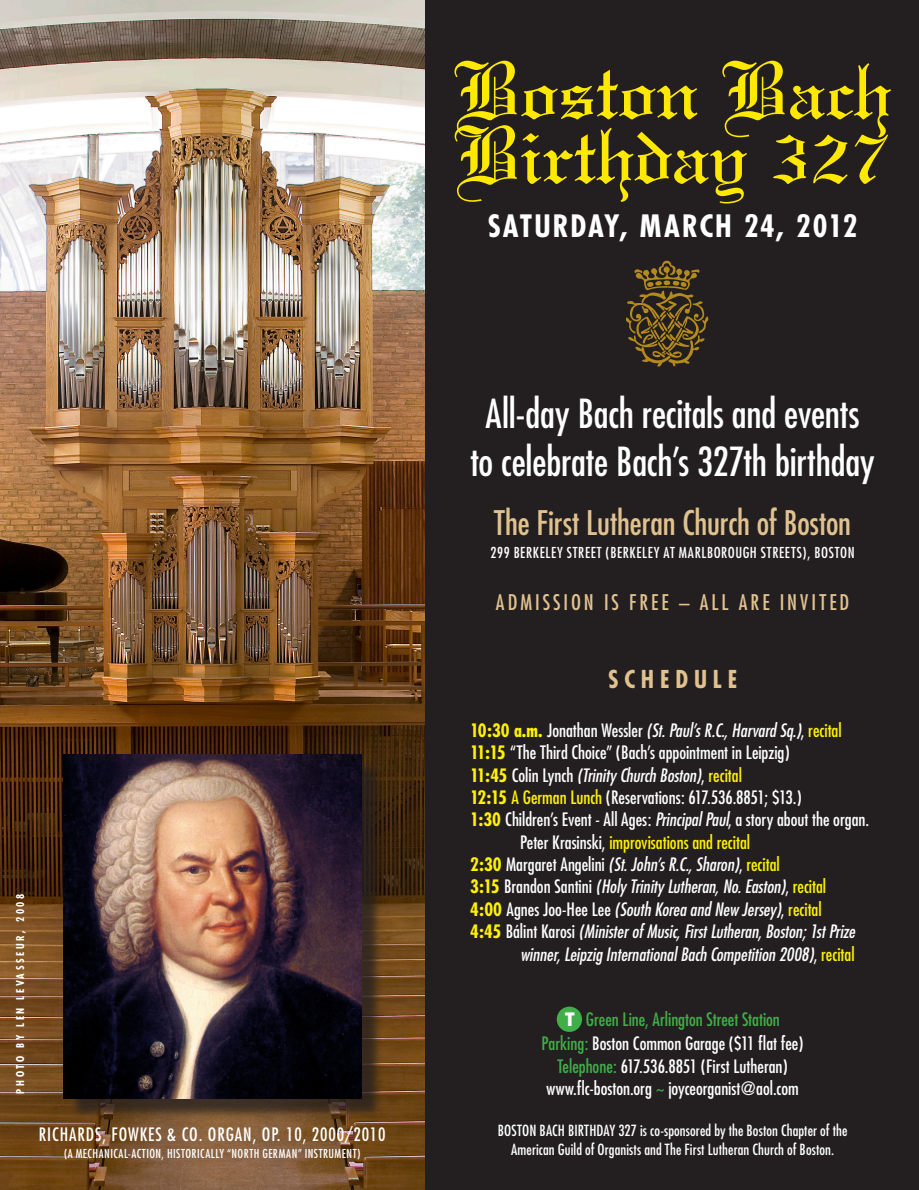
<style>
.page{position:relative;width:919px;height:1190px;background:#fff}
.page>*{position:absolute;margin:0;border:0;box-sizing:border-box;transform-origin:0 0}
.t1{font:87px "Linotext Std";letter-spacing:-.015em;color:#ffe901}
.t2{font:condensed 39px "Futura";letter-spacing:-.005em;color:#fff}
.t3{font:condensed 33px "Futura";letter-spacing:-.005em;color:#e1c28f}
.t4{font:700 condensed 30px "Futura";letter-spacing:.06em;color:#fff}
.t5{font:700 condensed 24px "Futura";letter-spacing:.24em;color:#e1c28f}
.t6{font:condensed 21px "Futura";letter-spacing:.145em;color:#e1c28f}
.t7{font:italic condensed 18px/22.4px "Futura";color:#fff;text-align:right}
.t8{font:condensed 18px/22.4px "Futura";color:#fff}
.t9{font:condensed 18px "Futura";letter-spacing:.05em;color:#fff}
.t10{font:condensed 18px "Futura";color:#40ae49}
.t11{font:condensed 15px "Futura";letter-spacing:.005em;color:#fff}
.t12{font:condensed 14.7px "Futura";letter-spacing:.045em;color:#fff}
.t13{font:condensed 12px "Futura";letter-spacing:.04em;color:#fff}
.t14{font:700 condensed 10.5px "Futura";letter-spacing:.25em;color:#fff}
.s1{font-weight:700;font-style:normal;color:#fff101}
.s2{font-style:normal}
.s3{font-style:normal;color:#fff101}
.s4{font-weight:700;color:#fff101}
.s5{color:#fff101}
.s6{font-style:italic}
.s7{font-weight:700;font-stretch:normal;color:#fff}
.s8{color:#40ae49}
</style>
<div class="page">
<div style="left:424px;top:0;width:494px;height:1190px;background:#231f20"></div>
<img style="left:0;top:0;width:424px;height:1190px">
<div style="left:556px;top:1006px;width:26px;height:26px;background:#40ae49;border-radius:50%"></div>
<svg style="left:625px;top:261px;width:83px;height:106px;background:#4e3e1e"></svg>
<div style="left:68px;top:760px;width:315px;height:359px;background:#231f20;opacity:.75"></div>
<img style="left:63px;top:754px;width:298px;height:344px">
<p class="t14" style="left:14px;top:1093px;width:201px;rotate:-90deg">PHOTO BY LEN LEVASSEUR, 2008</p>
<p class="t9" style="left:39px;top:1123px;width:348px">RICHARDS, FOWKES &amp; CO. ORGAN, OP. 10, 2000/2010</p>
<p class="t13" style="left:64px;top:1146px;width:298px">(A MECHANICAL-ACTION, HISTORICALLY “NORTH GERMAN” INSTRUMENT)</p>
<p class="t1" style="left:453px;top:39px;width:440px">Boston Bach</p>
<p class="t1" style="left:453px;top:104px;width:440px">Birthday 327</p>
<p class="t4" style="left:488px;top:207px;width:371px">SATURDAY, MARCH 24, 2012</p>
<p class="t2" style="left:485px;top:390px;width:375px">All-day Bach recitals and events</p>
<p class="t2" style="left:470px;top:438px;width:406px">to celebrate Bach’s 327th birthday</p>
<p class="t3" style="left:494px;top:503px;width:358px">The First Lutheran Church of Boston</p>
<p class="t12" style="left:490px;top:544px;width:365px">299 BERKELEY STREET (BERKELEY AT MARLBOROUGH STREETS), BOSTON</p>
<p class="t6" style="left:496px;top:590px;width:355px">ADMISSION IS FREE – ALL ARE INVITED</p>
<p class="t5" style="left:608px;top:664px;width:130px">SCHEDULE</p>
<p class="t7" style="left:470px;top:719px;width:373px"><span class="s1">10:30 a.m.</span> <span class="s2">Jonathan Wessler</span> (St. Paul’s R.C., Harvard Sq.)<span class="s2">,</span> <span class="s3">recital</span></p>
<p class="t8" style="left:470px;top:741px;width:321px"><span class="s4">11:15</span> “The Third Choice” (Bach’s appointment in Leipzig)</p>
<p class="t7" style="left:470px;top:763px;width:273px"><span class="s1">11:45</span> <span class="s2">Colin Lynch</span> (Trinity Church Boston)<span class="s2">,</span> <span class="s3">recital</span></p>
<p class="t8" style="left:470px;top:786px;width:333px"><span class="s4">12:15</span> <span class="s5">A German Lunch</span> (Reservations: 617.536.8851; $13.)</p>
<p class="t8" style="left:520px;top:808px;width:350px;text-indent:-50px"><span class="s4">1:30</span> Children’s Event - All Ages: <span class="s6">Principal Paul</span>, a story about the organ.<br>Peter Krasinski, <span class="s5">improvisations and recital</span></p>
<p class="t7" style="left:470px;top:853px;width:311px"><span class="s1">2:30</span> <span class="s2">Margaret Angelini</span> (St. John’s R.C., Sharon)<span class="s2">,</span> <span class="s3">recital</span></p>
<p class="t7" style="left:470px;top:875px;width:357px"><span class="s1">3:15</span> <span class="s2">Brandon Santini</span> (Holy Trinity Lutheran, No. Easton)<span class="s2">,</span> <span class="s3">recital</span></p>
<p class="t7" style="left:470px;top:898px;width:353px"><span class="s1">4:00</span> <span class="s2">Agnes Joo-Hee Lee</span> (South Korea and New Jersey)<span class="s2">,</span> <span class="s3">recital</span></p>
<p class="t7" style="left:470px;top:920px;width:386px"><span class="s1">4:45</span> <span class="s2">Bálint Karosi</span> (Minister of Music, First Lutheran, Boston; 1st Prize winner, Leipzig International Bach Competition 2008)<span class="s2">,</span> <span class="s3">recital</span></p>
<p class="t10" style="left:565px;top:1009px;width:216px"><span class="s7">T</span> Green Line, Arlington Street Station</p>
<p class="t8" style="left:541px;top:1032px;width:263px"><span class="s8">Parking:</span> Boston Common Garage ($11 flat fee)</p>
<p class="t8" style="left:557px;top:1054px;width:232px"><span class="s8">Telephone:</span> 617.536.8851 (First Lutheran)</p>
<p class="t8" style="left:546px;top:1077px;width:254px">www.flc-boston.org <span class="s8">~</span> joyceorganist@aol.com</p>
<p class="t11" style="left:497px;top:1121px;width:351px">BOSTON BACH BIRTHDAY 327 is co-sponsored by the Boston Chapter of the</p>
<p class="t11" style="left:511px;top:1140px;width:324px">American Guild of Organists and The First Lutheran Church of Boston.</p>
</div>
